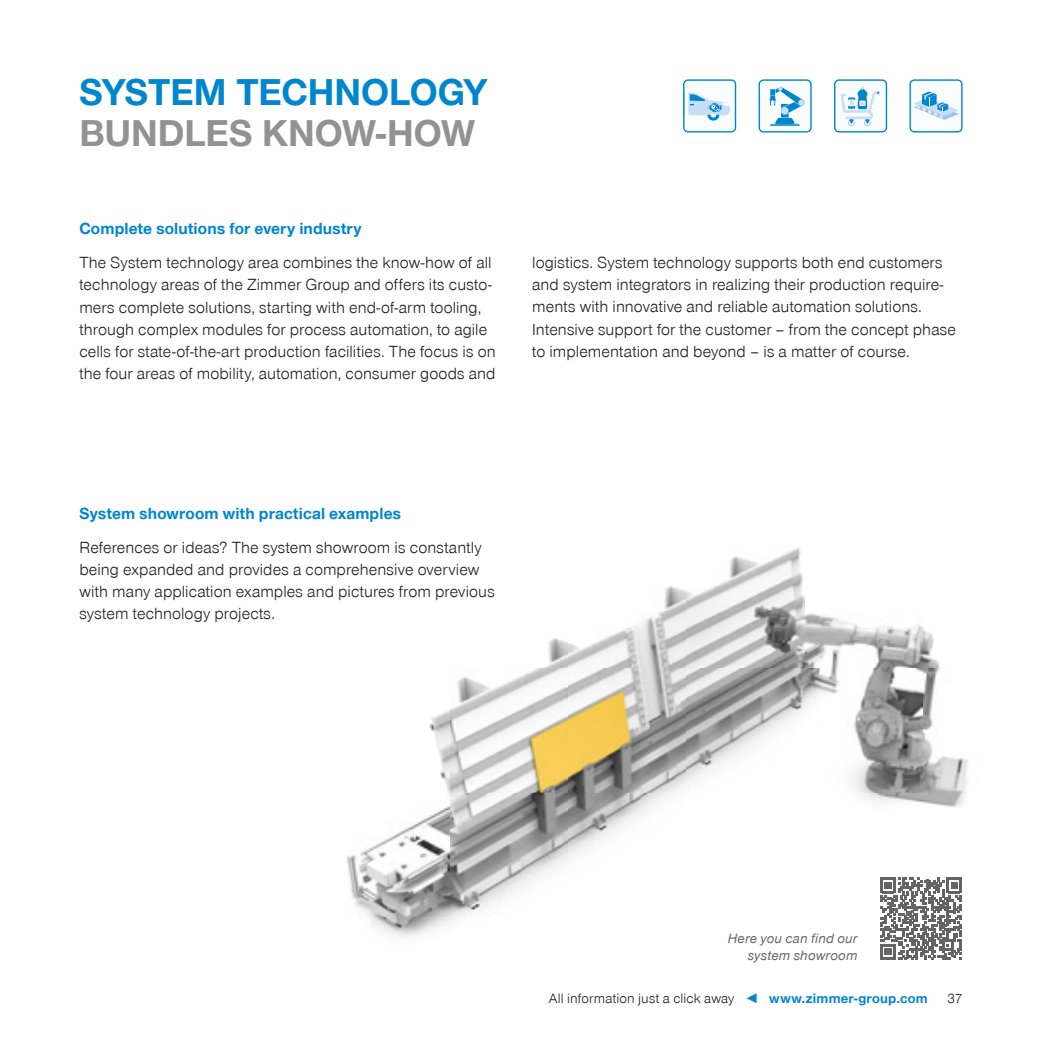
<style>
.page{position:relative;width:1042px;height:1042px;background:#fff}
.page>*{position:absolute;margin:0;border:0;box-sizing:border-box;transform-origin:0 0}
.t1{font:700 38.5px "Zimmer Group Sans Global";letter-spacing:-.01em;color:#0086ce}
.t2{font:700 38.5px "Zimmer Group Sans Global";color:#939292}
.t3{font:300 16.62px/22.2px "Zimmer Group Sans Global";letter-spacing:.005em;color:#1d1d1b}
.t4{font:700 16.62px "Zimmer Group Sans Global";letter-spacing:.01em;color:#0086ce}
.t5{font:300 14px "Zimmer Group Sans Global";letter-spacing:.01em;color:#1d1d1b}
.t6{font:italic 14px/16.8px "Zimmer Group Sans Global";letter-spacing:.015em;color:#646463;text-align:right}
.s1{font-weight:700;color:#0086ce}
</style>
<div class="page">
<img style="left:346px;top:548px;width:622px;height:412px">
<svg style="left:880px;top:878px;width:82px;height:81px"></svg>
<svg style="left:683px;top:79px;width:53px;height:53px"></svg>
<svg style="left:758px;top:79px;width:53px;height:53px"></svg>
<svg style="left:834px;top:79px;width:53px;height:53px"></svg>
<svg style="left:909px;top:79px;width:53px;height:53px"></svg>
<h1 class="t1" style="left:79px;top:69px;width:409px">SYSTEM TECHNOLOGY</h1>
<h1 class="t2" style="left:79px;top:110px;width:397px">BUNDLES KNOW-HOW</h1>
<p class="t4" style="left:79px;top:219px;width:284px">Complete solutions for every industry</p>
<p class="t3" style="left:79px;top:251px;width:418px">The System technology area combines the know-how of all technology areas of the Zimmer Group and offers its custo&shy;mers complete solutions, starting with end-of-arm tooling, through complex modules for process automation, to agile cells for state-of-the-art production facilities. The focus is on the four areas of mobility, automation, consumer goods and</p>
<p class="t3" style="left:532px;top:251px;width:425px">logistics. System technology supports both end customers and system integrators in realizing their production require&shy;ments with innovative and reliable automation solutions.<br>Intensive support for the customer – from the concept phase to implementation and beyond – is a matter of course.</p>
<p class="t4" style="left:79px;top:503px;width:323px">System showroom with practical examples</p>
<p class="t3" style="left:79px;top:536px;width:417px">References or ideas? The system showroom is constantly being expanded and provides a comprehensive overview with many application examples and pictures from previous system technology projects.</p>
<p class="t6" style="left:728px;top:930px;width:131px">Here you can find our system showroom</p>
<p class="t5" style="left:549px;top:990px;width:380px">All information just a click away <span class="s1">◄ www.zimmer-group.com</span></p>
<p class="t5" style="left:947px;top:990px;width:16px">37</p>
</div>
